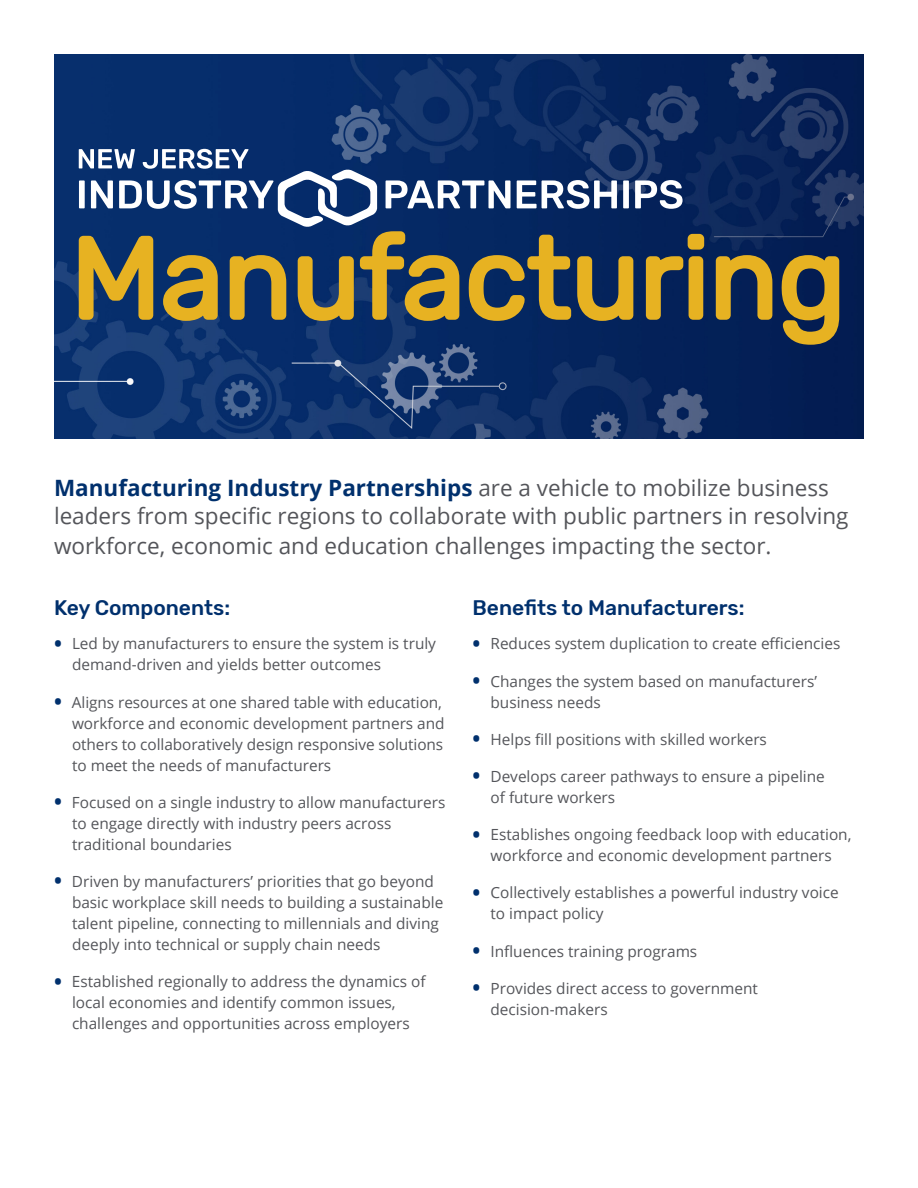
<style>
.page{position:relative;width:918px;height:1188px;background:#fff}
.page>*{position:absolute;margin:0;border:0;box-sizing:border-box;transform-origin:0 0}
.t1{font:22.5px/29.2px "Open Sans";color:#54555a}
.t2{font:500 21px "Rubik";color:#00306d}
.t3{font:15.3px/21px "Open Sans";color:#54555a}
.s1{font-weight:700;color:#00306d}
.s2{font-weight:700;font-size:21px;color:#00306d}
</style>
<div class="page">
<img style="left:54px;top:54px;width:810px;height:385px">
<svg style="left:75px;top:98px;width:768px;height:341px;background:#2d4464"></svg>
<p class="t1" style="left:54px;top:473px;width:796px"><span class="s1">Manufacturing Industry Partnerships</span> are a vehicle to mobilize business leaders from specific regions to collaborate with public partners in resolving workforce, economic and education challenges impacting the sector.</p>
<p class="t2" style="left:54px;top:595px;width:178px">Key Components:</p>
<p class="t3" style="left:72px;top:633px;width:366px;text-indent:-18px"><span class="s2">•</span> Led by manufacturers to ensure the system is truly demand-driven and yields better outcomes</p>
<p class="t3" style="left:72px;top:691px;width:374px;text-indent:-18px"><span class="s2">•</span> Aligns resources at one shared table with education, workforce and economic development partners and others to collaboratively design responsive solutions to meet the needs of manufacturers</p>
<p class="t3" style="left:72px;top:791px;width:375px;text-indent:-18px"><span class="s2">•</span> Focused on a single industry to allow manufacturers to engage directly with industry peers across traditional boundaries</p>
<p class="t3" style="left:72px;top:870px;width:373px;text-indent:-18px"><span class="s2">•</span> Driven by manufacturers’ priorities that go beyond basic workplace skill needs to building a sustainable talent pipeline, connecting to millennials and diving deeply into technical or supply chain needs</p>
<p class="t3" style="left:72px;top:971px;width:355px;text-indent:-18px"><span class="s2">•</span> Established regionally to address the dynamics of local economies and identify common issues, challenges and opportunities across employers</p>
<p class="t2" style="left:472px;top:595px;width:274px">Benefits to Manufacturers:</p>
<p class="t3" style="left:472px;top:633px;width:369px"><span class="s2">•</span> Reduces system duplication to create efficiencies</p>
<p class="t3" style="left:491px;top:670px;width:328px;text-indent:-18px"><span class="s2">•</span> Changes the system based on manufacturers’ business needs</p>
<p class="t3" style="left:472px;top:728px;width:296px"><span class="s2">•</span> Helps fill positions with skilled workers</p>
<p class="t3" style="left:491px;top:765px;width:336px;text-indent:-18px"><span class="s2">•</span> Develops career pathways to ensure a pipeline of future workers</p>
<p class="t3" style="left:472px;top:824px;width:381px;text-align:center"><span class="s2">•</span> Establishes ongoing feedback loop with education, workforce and economic development partners</p>
<p class="t3" style="left:491px;top:882px;width:350px;text-indent:-18px"><span class="s2">•</span> Collectively establishes a powerful industry voice to impact policy</p>
<p class="t3" style="left:472px;top:940px;width:226px"><span class="s2">•</span> Influences training programs</p>
<p class="t3" style="left:491px;top:977px;width:269px;text-indent:-18px"><span class="s2">•</span> Provides direct access to government decision-makers</p>
</div>
